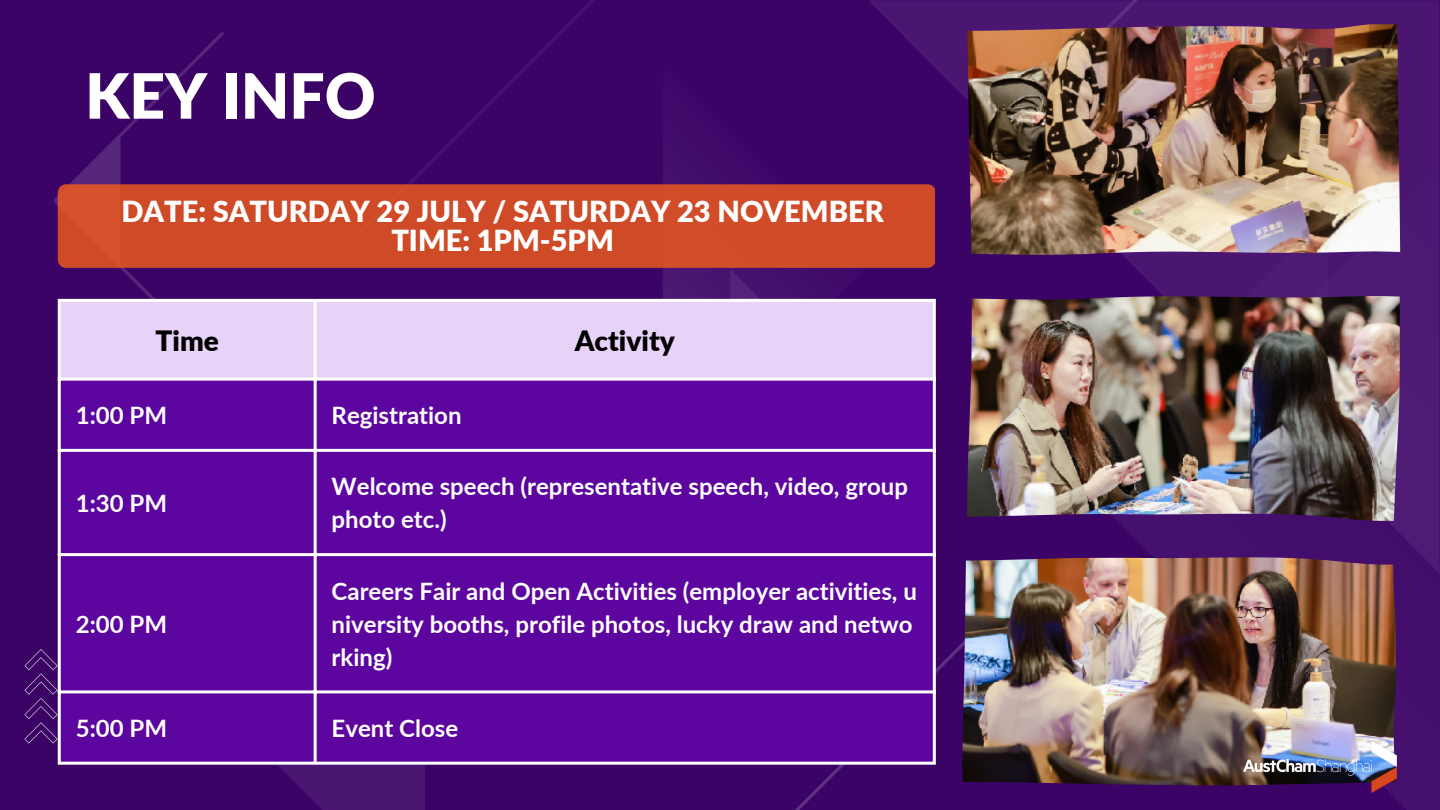
<style>
.page{position:relative;width:1440px;height:810px;background:#fff}
.page>*{position:absolute;margin:0;border:0;box-sizing:border-box;transform-origin:0 0}
.t1{font:900 62.5px "Lato";color:#fff}
.t2{font:900 29px/28.5px "Lato";color:#fff;text-align:center}
.t3{font:900 28px "Lato";color:#000}
.t4{font:700 24px/33px "Lato";color:#fff}
</style>
<div class="page">
<img style="left:0;top:0;width:1440px;height:810px">
<svg style="left:25px;top:649px;width:33px;height:94px;background:#48146f"></svg>
<div style="left:58px;top:184px;width:877px;height:84px;background:#cf4a27;border-radius:8px"></div>
<div style="left:61px;top:302px;width:872px;height:76px;background:#e8d3f8"></div>
<div style="left:61px;top:381px;width:872px;height:381px;background:#5d069f"></div>
<hr style="left:58px;top:302px;width:3px;height:460px;background:#fff">
<hr style="left:314px;top:302px;width:3px;height:460px;background:#fff">
<hr style="left:933px;top:302px;width:3px;height:460px;background:#fff">
<hr style="left:58px;top:299px;width:878px;height:3px;background:#fff">
<hr style="left:58px;top:378px;width:878px;height:3px;background:#fff">
<hr style="left:58px;top:449px;width:878px;height:3px;background:#fff">
<hr style="left:58px;top:553px;width:878px;height:3px;background:#fff">
<hr style="left:58px;top:690px;width:878px;height:3px;background:#fff">
<hr style="left:58px;top:762px;width:878px;height:3px;background:#fff">
<img style="left:968px;top:24px;width:432px;height:231px">
<img style="left:967px;top:295px;width:433px;height:226px">
<img style="left:963px;top:554px;width:433px;height:232px">
<img style="left:1240px;top:740px;width:160px;height:53px">
<h1 class="t1" style="left:85px;top:57px;width:292px">KEY INFO</h1>
<p class="t2" style="left:121px;top:197px;width:764px">DATE: SATURDAY 29 JULY / SATURDAY 23 NOVEMBER<br>TIME: 1PM-5PM</p>
<p class="t3" style="left:155px;top:323px;width:65px">Time</p>
<p class="t3" style="left:575px;top:323px;width:102px">Activity</p>
<p class="t4" style="left:76px;top:398px;width:93px">1:00 PM</p>
<p class="t4" style="left:332px;top:398px;width:131px">Registration</p>
<p class="t4" style="left:76px;top:486px;width:93px">1:30 PM</p>
<p class="t4" style="left:76px;top:607px;width:93px">2:00 PM</p>
<p class="t4" style="left:332px;top:470px;width:578px">Welcome speech (representative speech, video, group photo etc.)</p>
<p class="t4" style="left:332px;top:574px;width:587px">Careers Fair and Open Activities (employer activities, u niversity booths, profile photos, lucky draw and netwo rking)</p>
<p class="t4" style="left:76px;top:711px;width:93px">5:00 PM</p>
<p class="t4" style="left:332px;top:711px;width:128px">Event Close</p>
</div>
